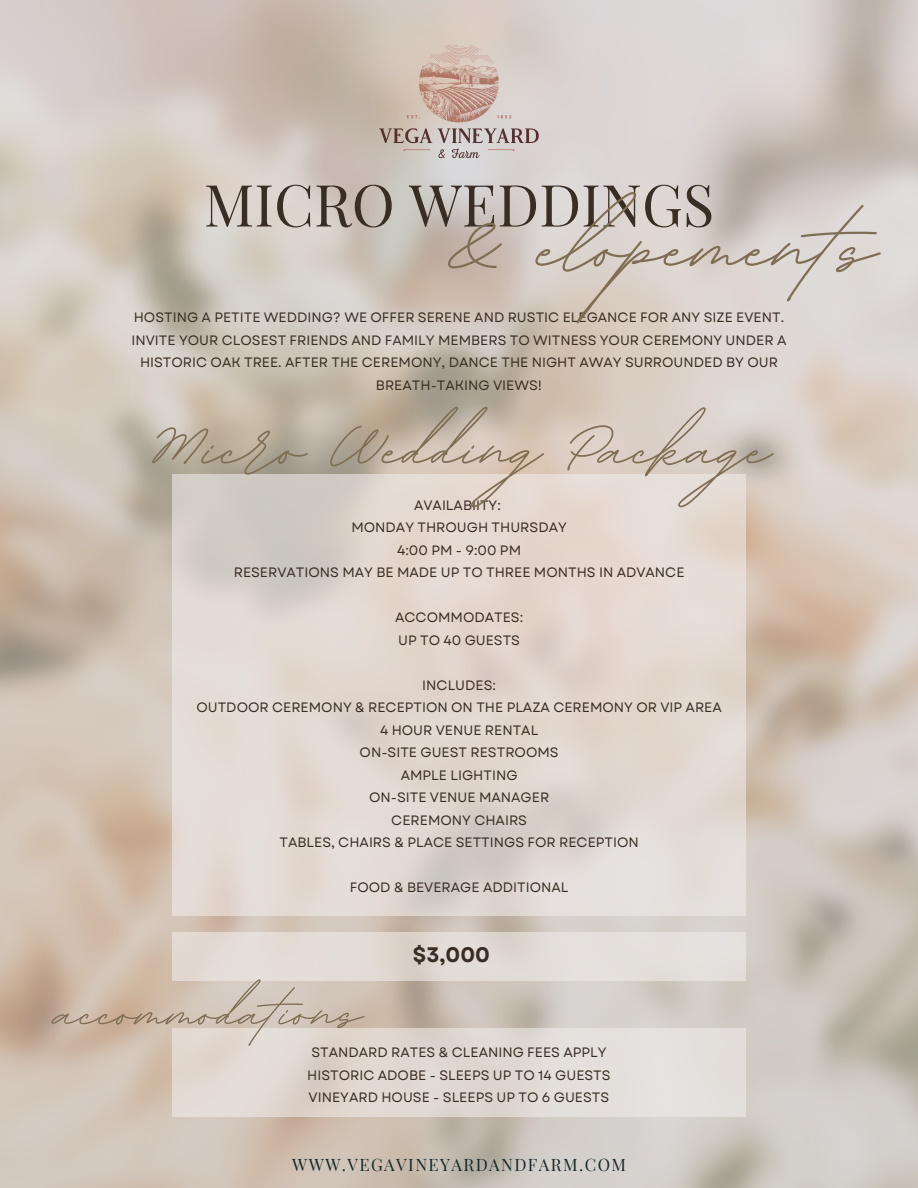
<style>
.page{position:relative;width:918px;height:1188px;background:#fff}
.page>*{position:absolute;margin:0;border:0;box-sizing:border-box;transform-origin:0 0}
.t1{font:700 141.6px "BD Script";color:#7f6e53}
.t2{font:700 108.6px "BD Script";color:#7f6e53}
.t3{font:700 85.95px "BD Script";color:#7f6e53}
.t4{font:58.05px "Playfair Display";color:#392e23}
.t5{font:700 21px "Garet";color:#392e23}
.t6{font:16.8px "Playfair Display";letter-spacing:.085em;color:#13292a}
.t7{font:13.65px/22.5px "Garet";color:#392e23;text-align:center}
</style>
<div class="page">
<div style="left:172px;top:932px;width:574px;height:49px;background:#e3ddd7"></div>
<svg style="left:172px;top:474px;width:574px;height:442px;background:#e0d7cf"></svg>
<img style="left:378px;top:21px;width:161px;height:161px">
<div style="left:172px;top:1028px;width:574px;height:89px;background:#e2dad4"></div>
<p class="t4" style="left:204px;top:164px;width:512px">MICRO WEDDINGS</p>
<p class="t1" style="left:448px;top:154px;width:430px">&amp; elopements</p>
<p class="t7" style="left:132px;top:306px;width:656px">HOSTING A PETITE WEDDING? WE OFFER SERENE AND RUSTIC ELEGANCE FOR ANY SIZE EVENT.<br>INVITE YOUR CLOSEST FRIENDS AND FAMILY MEMBERS TO WITNESS YOUR CEREMONY UNDER A HISTORIC OAK TREE. AFTER THE CEREMONY, DANCE THE NIGHT AWAY SURROUNDED BY OUR BREATH-TAKING VIEWS!</p>
<p class="t2" style="left:141px;top:377px;width:631px">Micro Wedding Package</p>
<p class="t7" style="left:414px;top:494px;width:88px">AVAILABIITY:</p>
<p class="t7" style="left:351px;top:516px;width:217px">MONDAY THROUGH THURSDAY</p>
<p class="t7" style="left:397px;top:539px;width:125px">4:00 PM - 9:00 PM</p>
<p class="t7" style="left:234px;top:561px;width:452px">RESERVATIONS MAY BE MADE UP TO THREE MONTHS IN ADVANCE</p>
<p class="t7" style="left:395px;top:606px;width:130px">ACCOMMODATES:</p>
<p class="t7" style="left:398px;top:629px;width:123px">UP TO 40 GUESTS</p>
<p class="t7" style="left:422px;top:674px;width:75px">INCLUDES:</p>
<p class="t7" style="left:196px;top:696px;width:527px">OUTDOOR CEREMONY &amp; RECEPTION ON THE PLAZA CEREMONY OR VIP AREA</p>
<p class="t7" style="left:380px;top:719px;width:160px">4 HOUR VENUE RENTAL</p>
<p class="t7" style="left:360px;top:741px;width:201px">ON-SITE GUEST RESTROOMS</p>
<p class="t7" style="left:401px;top:764px;width:118px">AMPLE LIGHTING</p>
<p class="t7" style="left:369px;top:786px;width:182px">ON-SITE VENUE MANAGER</p>
<p class="t7" style="left:391px;top:809px;width:137px">CEREMONY CHAIRS</p>
<p class="t7" style="left:279px;top:831px;width:361px">TABLES, CHAIRS &amp; PLACE SETTINGS FOR RECEPTION</p>
<p class="t7" style="left:350px;top:876px;width:220px">FOOD &amp; BEVERAGE ADDITIONAL</p>
<p class="t5" style="left:413px;top:939px;width:78px">$3,000</p>
<p class="t3" style="left:56px;top:956px;width:307px">accommodations</p>
<p class="t7" style="left:311px;top:1042px;width:297px">STANDARD RATES &amp; CLEANING FEES APPLY</p>
<p class="t7" style="left:307px;top:1064px;width:305px">HISTORIC ADOBE - SLEEPS UP TO 14 GUESTS</p>
<p class="t7" style="left:309px;top:1087px;width:302px">VINEYARD HOUSE - SLEEPS UP TO 6 GUESTS</p>
<p class="t6" style="left:292px;top:1153px;width:335px">WWW.VEGAVINEYARDANDFARM.COM</p>
</div>
